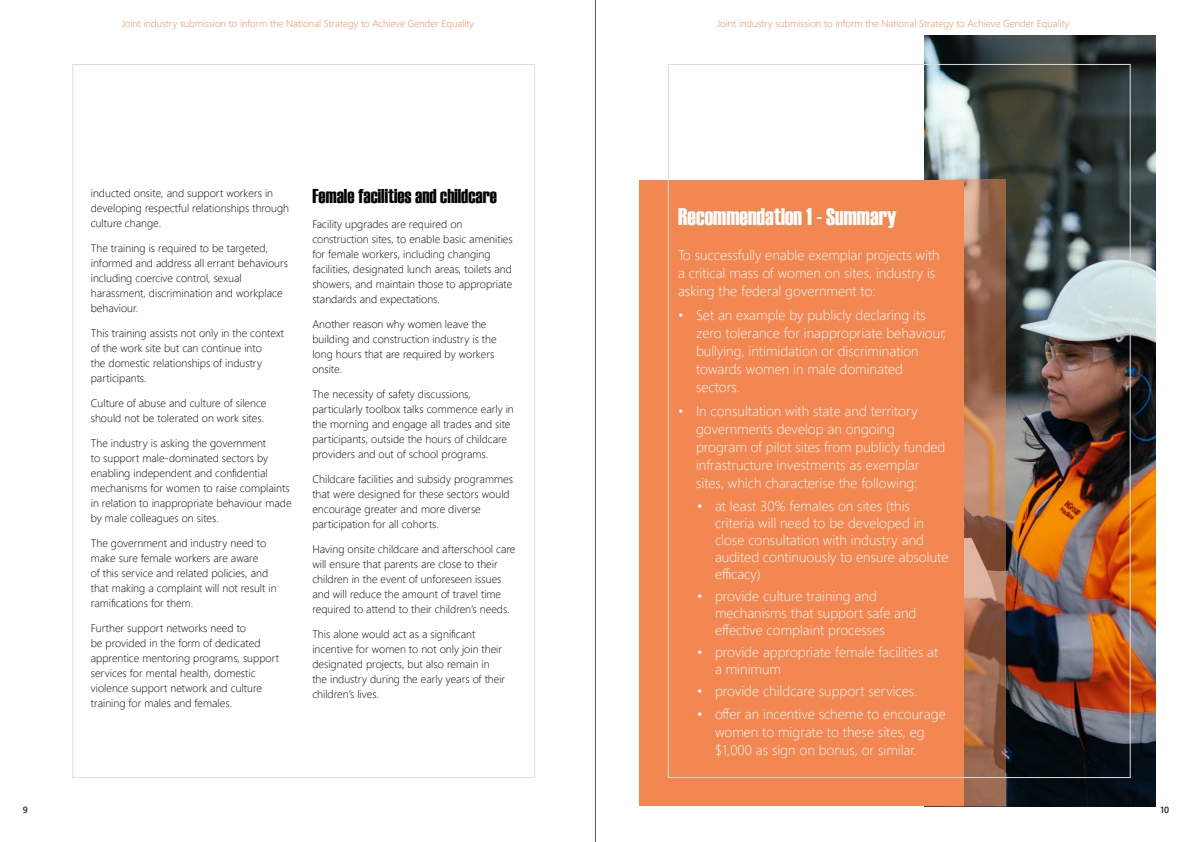
<style>
.page{position:relative;width:1191px;height:842px;background:#fff}
.page>*{position:absolute;margin:0;border:0;box-sizing:border-box;transform-origin:0 0}
.t1{font:24px "Haettenschweiler";color:#fff}
.t2{font:20px "Haettenschweiler";color:#040503}
.t3{font:300 14px/18px "Segoe UI";color:#fff}
.t4{font:300 11px/15px "Segoe UI";color:#040503}
.t5{font:300 10px "Segoe UI";color:#f18652}
.t6{font:600 9px "Segoe UI";color:#231f20}
</style>
<div class="page">
<hr style="left:595px;top:0;width:1px;height:842px;background:#5d5a60">
<img style="left:924px;top:36px;width:231px;height:770px">
<div style="left:639px;top:180px;width:324px;height:626px;background:#f28752"></div>
<svg style="left:963px;top:180px;width:42px;height:626px;background:#ac7254"></svg>
<p class="t5" style="left:122px;top:14px;width:354px">Joint industry submission to inform the National Strategy to Achieve Gender Equality</p>
<p class="t5" style="left:717px;top:14px;width:354px">Joint industry submission to inform the National Strategy to Achieve Gender Equality</p>
<p class="t4" style="left:91px;top:184px;width:200px">inducted onsite, and support workers in developing respectful relationships through culture change.</p>
<p class="t4" style="left:91px;top:239px;width:199px">The training is required to be targeted, informed and address all errant behaviours including coercive control, sexual harassment, discrimination and workplace behaviour.</p>
<p class="t4" style="left:91px;top:324px;width:195px">This training assists not only in the context of the work site but can continue into<br>the domestic relationships of industry participants.</p>
<p class="t4" style="left:91px;top:394px;width:177px">Culture of abuse and culture of silence should not be tolerated on work sites.</p>
<p class="t4" style="left:91px;top:434px;width:202px">The industry is asking the government<br>to support male-dominated sectors by enabling independent and confidential mechanisms for women to raise complaints in relation to inappropriate behaviour made by male colleagues on sites.</p>
<p class="t4" style="left:91px;top:534px;width:187px">The government and industry need to make sure female workers are aware<br>of this service and related policies, and that making a complaint will not result in ramifications for them.</p>
<p class="t4" style="left:91px;top:619px;width:190px">Further support networks need to<br>be provided in the form of dedicated apprentice mentoring programs, support services for mental health, domestic violence support network and culture training for males and females.</p>
<p class="t2" style="left:312px;top:182px;width:186px">Female facilities and childcare</p>
<p class="t4" style="left:312px;top:215px;width:202px">Facility upgrades are required on construction sites, to enable basic amenities for female workers, including changing facilities, designated lunch areas, toilets and showers, and maintain those to appropriate standards and expectations.</p>
<p class="t4" style="left:312px;top:315px;width:186px">Another reason why women leave the building and construction industry is the long hours that are required by workers onsite.</p>
<p class="t4" style="left:312px;top:385px;width:203px">The necessity of safety discussions, particularly toolbox talks commence early in the morning and engage all trades and site participants, outside the hours of childcare providers and out of school programs.</p>
<p class="t4" style="left:312px;top:470px;width:202px">Childcare facilities and subsidy programmes that were designed for these sectors would encourage greater and more diverse participation for all cohorts.</p>
<p class="t4" style="left:312px;top:540px;width:205px">Having onsite childcare and afterschool care will ensure that parents are close to their children in the event of unforeseen issues and will reduce the amount of travel time required to attend to their children’s needs.</p>
<p class="t4" style="left:312px;top:625px;width:194px">This alone would act as a significant incentive for women to not only join their designated projects, but also remain in the industry during the early years of their children’s lives.</p>
<p class="t1" style="left:678px;top:200px;width:220px">Recommendation 1 - Summary</p>
<p class="t3" style="left:678px;top:244px;width:263px">To successfully enable exemplar projects with a critical mass of women on sites, industry is asking the federal government to:</p>
<p class="t3" style="left:696px;top:304px;width:252px;text-indent:-18px">• Set an example by publicly declaring its zero tolerance for inappropriate behaviour, bullying, intimidation or discrimination towards women in male dominated sectors.</p>
<p class="t3" style="left:696px;top:400px;width:251px;text-indent:-18px">• In consultation with state and territory governments develop an ongoing program of pilot sites from publicly funded infrastructure investments as exemplar sites, which characterise the following:</p>
<p class="t3" style="left:715px;top:496px;width:235px;line-height:17px;text-indent:-18px">• at least 30% females on sites (this criteria will need to be developed in close consultation with industry and audited continuously to ensure absolute efficacy)</p>
<p class="t3" style="left:715px;top:586px;width:203px;line-height:17px;text-indent:-18px">• provide culture training and mechanisms that support safe and effective complaint processes</p>
<p class="t3" style="left:715px;top:642px;width:225px;line-height:17px;text-indent:-18px">• provide appropriate female facilities at a minimum</p>
<p class="t3" style="left:697px;top:680px;width:222px">• provide childcare support services.</p>
<p class="t3" style="left:715px;top:703px;width:232px;text-indent:-18px">• offer an incentive scheme to encourage women to migrate to these sites, eg $1,000 as sign on bonus, or similar.</p>
<p class="t6" style="left:23px;top:801px;width:7px">9</p>
<p class="t6" style="left:1160px;top:801px;width:10px">10</p>
</div>
